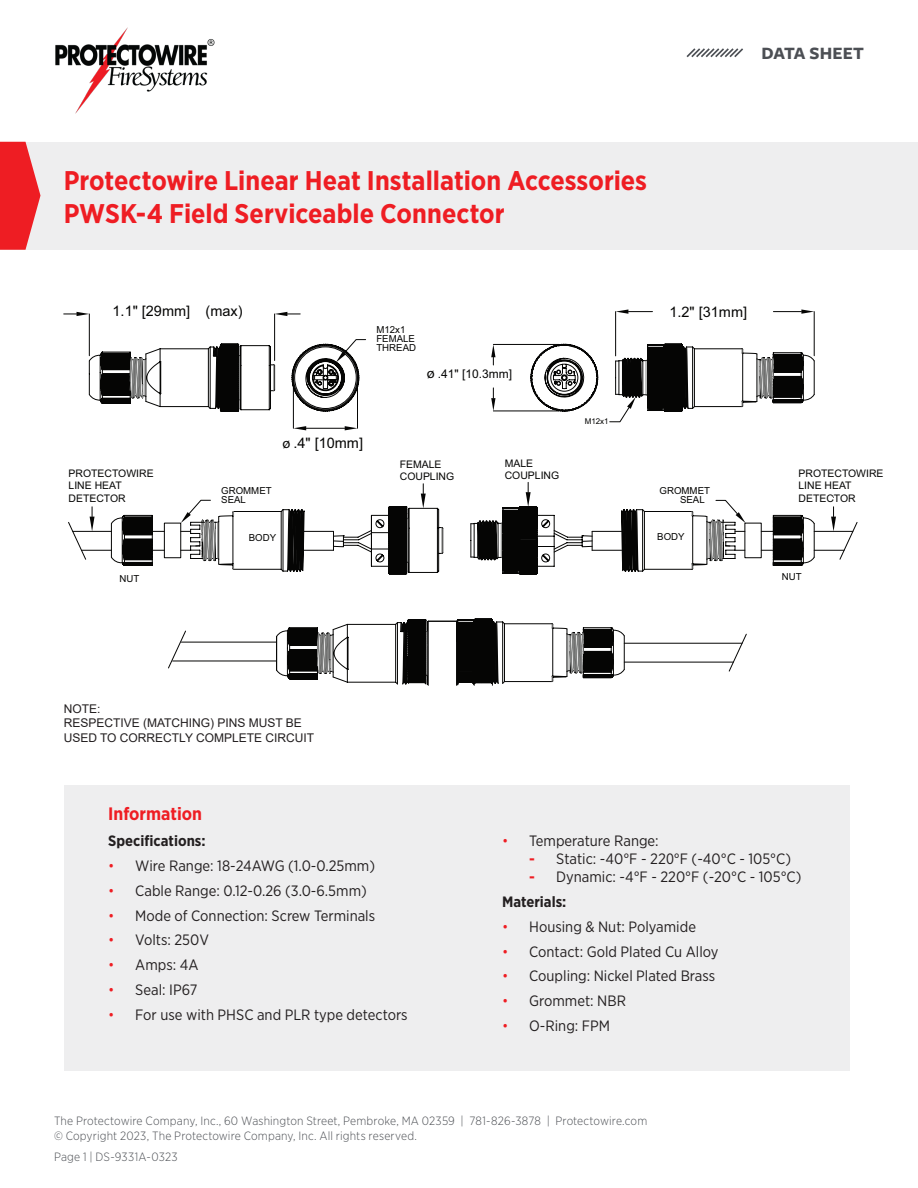
<style>
.page{position:relative;width:918px;height:1188px;background:#fff}
.page>*{position:absolute;margin:0;border:0;box-sizing:border-box;transform-origin:0 0}
.t1{font:700 27px "Gotham Narrow";color:#ee1d23}
.t2{font:700 18px "Gotham Narrow";color:#ee1d23}
.datasheet_label{font:700 18px "Freight Sans Pro";letter-spacing:.005em;color:#4c4f54}
.t3{font:15px "Gotham Narrow";color:#231f20}
.t4{font:700 15px "Gotham Narrow";color:#231f20}
.t5{font:14.55px "Arial";color:#050504}
.t6{font:300 12px/14.4px "Gotham Narrow";letter-spacing:.015em;color:#4c4f54}
.t7{font:12px/14.4px "Arial";color:#231f20}
.t8{font:12px "Arial";color:#050504}
.t9{font:10.5px/12.3px "Arial";color:#050504}
.t10{font:9.6px/9.1px "Arial";color:#050504}
.t11{font:7.95px "Arial";color:#050504}
.s1{font-family:"Myriad Pro";font-size:14.55px}
.s2{font-family:"Myriad Pro"}
.s3{font-weight:300;color:#ee1d23}
.s4{font-weight:700;color:#ee1d23}
</style>
<div class="page">
<svg style="left:686px;top:48px;width:57px;height:10px"></svg>
<div style="left:0;top:142px;width:918px;height:108px;background:#eeeeef"></div>
<svg style="left:0;top:142px;width:40px;height:108px"></svg>
<img style="left:55px;top:27px;width:160px;height:87px">
<div style="left:64px;top:785px;width:785px;height:286px;background:#eeeeef"></div>
<svg style="left:89px;top:344px;width:186px;height:68px"></svg>
<svg style="left:168px;top:663px;width:566px;height:23px"></svg>
<svg style="left:68px;top:482px;width:790px;height:49px"></svg>
<hr style="left:615px;top:312px;width:1px;height:44px;background:#050504">
<hr style="left:814px;top:312px;width:1px;height:44px;background:#050504">
<svg style="left:616px;top:309px;width:36px;height:5px"></svg>
<svg style="left:773px;top:309px;width:41px;height:5px"></svg>
<hr style="left:274px;top:314px;width:1px;height:47px;background:#050504">
<hr style="left:89px;top:314px;width:1px;height:42px;background:#050504">
<svg style="left:275px;top:312px;width:25px;height:4px"></svg>
<svg style="left:64px;top:312px;width:25px;height:4px"></svg>
<svg style="left:291px;top:339px;width:524px;height:91px"></svg>
<svg style="left:72px;top:529px;width:782px;height:134px"></svg>
<p class="datasheet_label" style="left:762px;top:40px;width:104px">DATA SHEET</p>
<p class="t1" style="left:64px;top:164px;width:585px">Protectowire Linear Heat Installation Accessories</p>
<p class="t1" style="left:64px;top:196px;width:443px">PWSK-4 Field Serviceable Connector</p>
<p class="t5" style="left:113px;top:301px;width:131px">1.1" [29mm] (max)</p>
<p class="t5" style="left:670px;top:302px;width:79px">1.2" [31mm]</p>
<p class="t10" style="left:376px;top:325px;width:41px">M12x1<br>FEMALE<br>THREAD</p>
<p class="t8" style="left:427px;top:366px;width:87px"><span class="s1">ø</span> .41" [10.3mm]</p>
<p class="t5" style="left:282px;top:433px;width:82px"><span class="s2">ø</span> .4" [10mm]</p>
<p class="t11" style="left:585px;top:416px;width:25px">M12x1</p>
<p class="t9" style="left:400px;top:458px;width:56px">FEMALE<br>COUPLING</p>
<p class="t9" style="left:505px;top:457px;width:56px">MALE<br>COUPLING</p>
<p class="t9" style="left:69px;top:467px;width:87px">PROTECTOWIRE<br>LINE HEAT<br>DETECTOR</p>
<p class="t9" style="left:799px;top:467px;width:87px">PROTECTOWIRE<br>LINE HEAT<br>DETECTOR</p>
<p class="t10" style="left:249px;top:533px;width:29px">BODY</p>
<p class="t10" style="left:657px;top:532px;width:29px">BODY</p>
<p class="t10" style="left:120px;top:574px;width:21px">NUT</p>
<p class="t10" style="left:782px;top:572px;width:21px">NUT</p>
<p class="t10" style="left:221px;top:486px;width:52px">GROMMET<br>SEAL</p>
<p class="t10" style="left:680px;top:486px;width:31px;text-indent:-21px">GROMMET<br>SEAL</p>
<p class="t7" style="left:64px;top:701px;width:252px">NOTE:<br>RESPECTIVE (MATCHING) PINS MUST BE<br>USED TO CORRECTLY COMPLETE CIRCUIT</p>
<p class="t2" style="left:108px;top:802px;width:95px">Information</p>
<p class="t4" style="left:108px;top:832px;width:99px">Specifications:</p>
<p class="t3" style="left:108px;top:857px;width:268px"><span class="s3">•</span> Wire Range: 18-24AWG (1.0-0.25mm)</p>
<p class="t3" style="left:108px;top:881px;width:260px"><span class="s3">•</span> Cable Range: 0.12-0.26 (3.0-6.5mm)</p>
<p class="t3" style="left:108px;top:906px;width:268px"><span class="s3">•</span> Mode of Connection: Screw Terminals</p>
<p class="t3" style="left:108px;top:931px;width:102px"><span class="s3">•</span> Volts: 250V</p>
<p class="t3" style="left:108px;top:956px;width:92px"><span class="s3">•</span> Amps: 4A</p>
<p class="t3" style="left:108px;top:980px;width:91px"><span class="s3">•</span> Seal: IP67</p>
<p class="t3" style="left:108px;top:1005px;width:301px"><span class="s3">•</span> For use with PHSC and PLR type detectors</p>
<p class="t3" style="left:502px;top:832px;width:158px"><span class="s3">•</span> Temperature Range:</p>
<p class="t3" style="left:529px;top:850px;width:263px"><span class="s4">-</span> Static: -40°F - 220°F (-40°C - 105°C)</p>
<p class="t3" style="left:529px;top:868px;width:274px"><span class="s4">-</span> Dynamic: -4°F - 220°F (-20°C - 105°C)</p>
<p class="t4" style="left:502px;top:892px;width:66px">Materials:</p>
<p class="t3" style="left:502px;top:917px;width:195px"><span class="s3">•</span> Housing &amp; Nut: Polyamide</p>
<p class="t3" style="left:502px;top:942px;width:218px"><span class="s3">•</span> Contact: Gold Plated Cu Alloy</p>
<p class="t3" style="left:502px;top:967px;width:215px"><span class="s3">•</span> Coupling: Nickel Plated Brass</p>
<p class="t3" style="left:502px;top:992px;width:125px"><span class="s3">•</span> Grommet: NBR</p>
<p class="t3" style="left:502px;top:1016px;width:109px"><span class="s3">•</span> O-Ring: FPM</p>
<p class="t6" style="left:54px;top:1114px;width:595px">The Protectowire Company, Inc., 60 Washington Street, Pembroke, MA 02359 | 781-826-3878 | Protectowire.com © Copyright 2023, The Protectowire Company, Inc. All rights reserved.</p>
<p class="t6" style="left:54px;top:1149px;width:125px">Page 1 | DS-9331A-0323</p>
</div>
